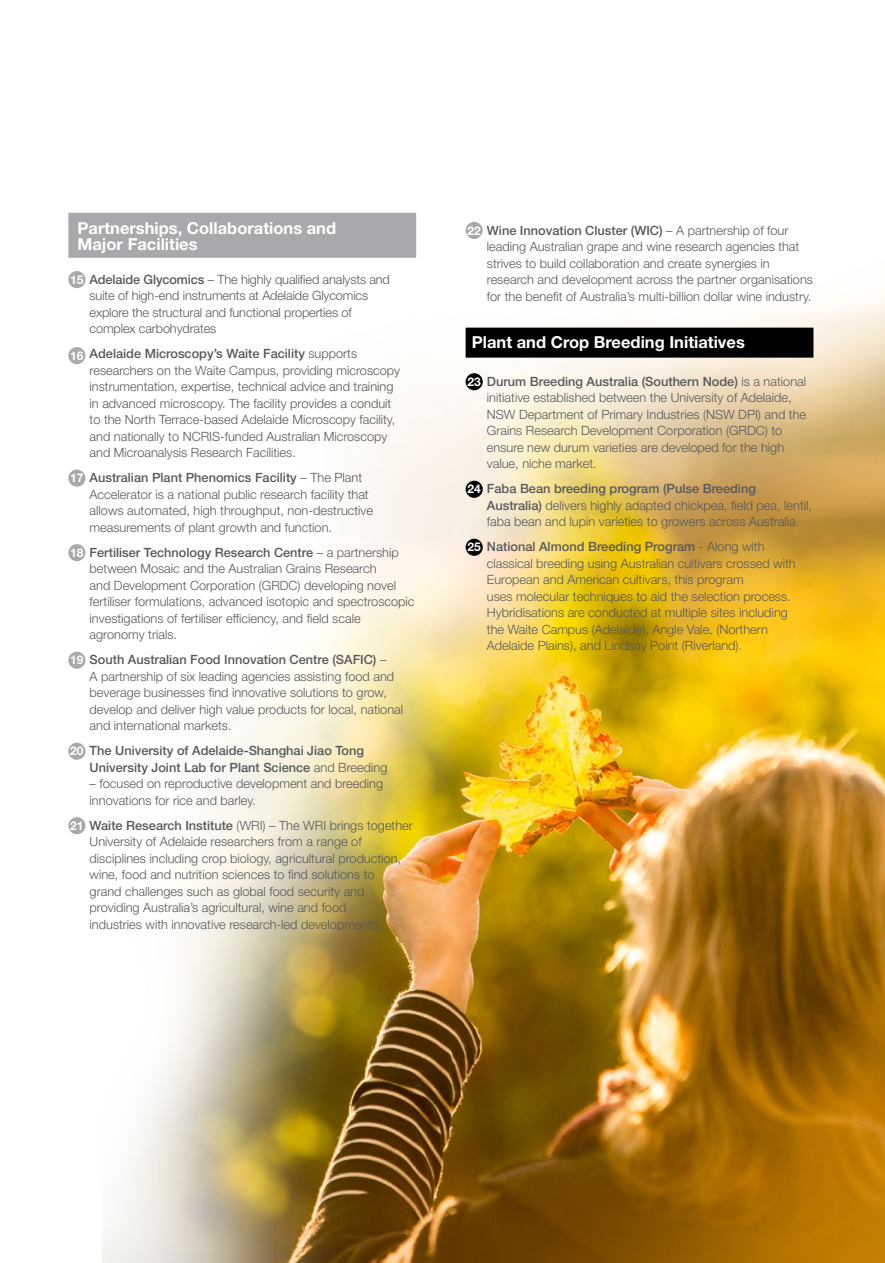
<style>
.page{position:relative;width:885px;height:1263px;background:#fff}
.page>*{position:absolute;margin:0;border:0;box-sizing:border-box;transform-origin:0 0}
.t1{font:700 16.5px/16.5px "Helvetica Neue LT Std";color:#fff}
.t2{font:300 12.75px/16.5px "Helvetica Neue LT Std";color:#58595b}
.t3{font:500 12.75px/16.5px "Helvetica Neue LT Std";color:#58595b}
.s1{font-weight:700;font-size:12px;color:#fff}
.s2{font-weight:500}
.s3{font-weight:300}
</style>
<div class="page">
<img style="left:103px;top:212px;width:781px;height:1051px">
<div style="left:68px;top:213px;width:348px;height:45px;background:#a7a9ac"></div>
<div style="left:68px;top:271px;width:17px;height:17px;background:#a7a9ac;border-radius:50%"></div>
<div style="left:68px;top:347px;width:17px;height:17px;background:#a7a9ac;border-radius:50%"></div>
<div style="left:68px;top:470px;width:17px;height:17px;background:#a7a9ac;border-radius:50%"></div>
<div style="left:68px;top:544px;width:17px;height:17px;background:#a7a9ac;border-radius:50%"></div>
<div style="left:68px;top:652px;width:17px;height:17px;background:#a7a9ac;border-radius:50%"></div>
<div style="left:68px;top:743px;width:17px;height:17px;background:#a7a9ac;border-radius:50%"></div>
<div style="left:68px;top:817px;width:17px;height:17px;background:#a7a9ac;border-radius:50%"></div>
<div style="left:465px;top:328px;width:348px;height:30px;background:#000"></div>
<div style="left:465px;top:222px;width:17px;height:17px;background:#a7a9ac;border-radius:50%"></div>
<div style="left:465px;top:373px;width:17px;height:17px;background:#000;border-radius:50%"></div>
<div style="left:465px;top:481px;width:17px;height:17px;background:#000;border-radius:50%"></div>
<div style="left:465px;top:539px;width:17px;height:17px;background:#000;border-radius:50%"></div>
<p class="t1" style="left:77px;top:219px;width:260px">Partnerships, Collaborations and<br>Major Facilities</p>
<p class="t2" style="left:90px;top:271px;width:302px;text-indent:-19px"><span class="s1">15</span> <span class="s2">Adelaide Glycomics</span> – The highly qualified analysts and suite of high-end instruments at Adelaide Glycomics explore the structural and functional properties of complex carbohydrates</p>
<p class="t2" style="left:90px;top:345px;width:312px;text-indent:-19px"><sub>16</sub> <span class="s2">Adelaide Microscopy’s Waite Facility</span> supports researchers on the Waite Campus, providing microscopy instrumentation, expertise, technical advice and training in advanced microscopy. The facility provides a conduit to the North Terrace-based Adelaide Microscopy facility, and nationally to NCRIS-funded Australian Microscopy and Microanalysis Research Facilities.</p>
<p class="t2" style="left:90px;top:469px;width:285px;text-indent:-19px"><span class="s1">17</span> <span class="s2">Australian Plant Phenomics Facility</span> – The Plant Accelerator is a national public research facility that allows automated, high throughput, non-destructive measurements of plant growth and function.</p>
<p class="t2" style="left:90px;top:544px;width:326px;text-indent:-19px"><span class="s1">18</span> <span class="s2">Fertiliser Technology Research Centre</span> – a partnership between Mosaic and the Australian Grains Research<br>and Development Corporation (GRDC) developing novel fertiliser formulations, advanced isotopic and spectroscopic investigations of fertiliser efficiency, and field scale agronomy trials.</p>
<p class="t2" style="left:90px;top:651px;width:315px;text-indent:-19px"><span class="s1">19</span> <span class="s2">South Australian Food Innovation Centre (SAFIC)</span> –<br>A partnership of six leading agencies assisting food and beverage businesses find innovative solutions to grow, develop and deliver high value products for local, national and international markets.</p>
<p class="t3" style="left:90px;top:742px;width:299px;text-indent:-19px"><span class="s1">20</span> The University of Adelaide-Shanghai Jiao Tong<br>University Joint Lab for Plant Science <span class="s3">and Breeding</span></p>
<p class="t2" style="left:90px;top:775px;width:295px">– focused on reproductive development and breeding innovations for rice and barley.</p>
<p class="t2" style="left:90px;top:817px;width:325px;text-indent:-19px"><span class="s1">21</span> <span class="s2">Waite Research Institute</span> (WRI) – The WRI brings together University of Adelaide researchers from a range of disciplines including crop biology, agricultural production, wine, food and nutrition sciences to find solutions to<br>grand challenges such as global food security and providing Australia’s agricultural, wine and food<br>industries with innovative research-led developments.</p>
<p class="t2" style="left:487px;top:221px;width:327px;text-indent:-19px"><span class="s1">22</span> <span class="s2">Wine Innovation Cluster (WIC)</span> – A partnership of four leading Australian grape and wine research agencies that strives to build collaboration and create synergies in research and development across the partner organisations for the benefit of Australia’s multi-billion dollar wine industry.</p>
<p class="t1" style="left:472px;top:333px;width:274px">Plant and Crop Breeding Initiatives</p>
<p class="t2" style="left:487px;top:373px;width:321px;text-indent:-19px"><span class="s1">23</span> <span class="s2">Durum Breeding Australia (Southern Node)</span> is a national initiative established between the University of Adelaide, NSW Department of Primary Industries (NSW DPI) and the Grains Research Development Corporation (GRDC) to ensure new durum varieties are developed for the high value, niche market.</p>
<p class="t2" style="left:487px;top:480px;width:326px;text-indent:-19px"><span class="s1">24</span> <span class="s2">Faba Bean breeding program (Pulse Breeding<br>Australia)</span> delivers highly adapted chickpea, field pea, lentil, faba bean and lupin varieties to growers across Australia.</p>
<p class="t2" style="left:487px;top:538px;width:310px;text-indent:-19px"><span class="s1">25</span> <span class="s2">National Almond Breeding Program</span> - Along with classical breeding using Australian cultivars crossed with European and American cultivars, this program<br>uses molecular techniques to aid the selection process.<br>Hybridisations are conducted at multiple sites including the Waite Campus (Adelaide), Angle Vale, (Northern Adelaide Plains), and Lindsay Point (Riverland).</p>
</div>
